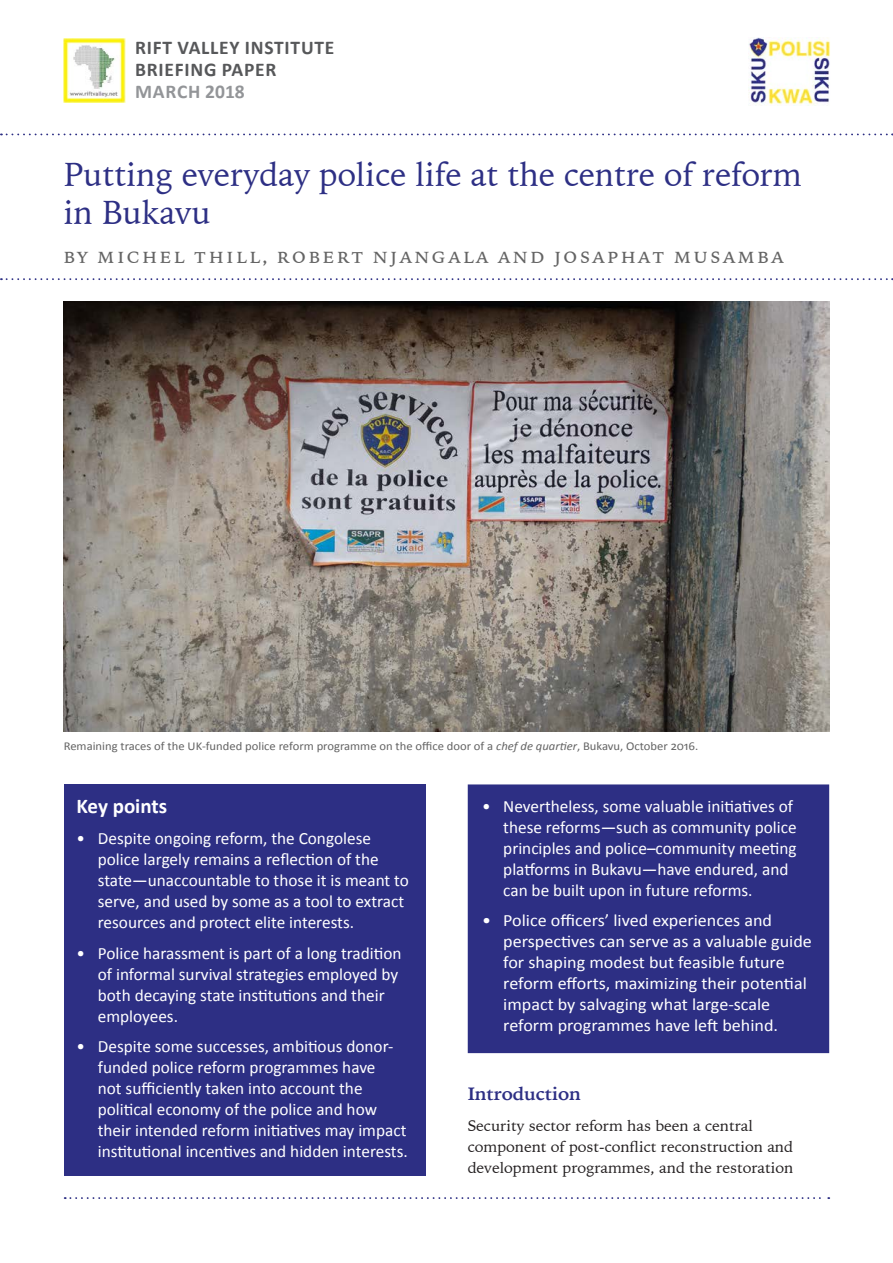
<style>
.page{position:relative;width:893px;height:1263px;background:#fff}
.page>*{position:absolute;margin:0;border:0;box-sizing:border-box;transform-origin:0 0}
.t1{font:33px/37.5px "Iowan Old Style BT Pro";color:#2d2f84}
.t2{font:21.75px "Iowan Old Style BT Pro";letter-spacing:.05em;color:#646464}
.Key_Points_heading{font:700 21px "Calibri";color:#fff}
.t3{font:700 19.5px/22.2px "Calibri";letter-spacing:.04em;color:#57585a}
.t4{font:700 19.5px "Calibri";letter-spacing:.03em;color:#939598}
.subhead_1{font:700 18px "Iowan Old Style";letter-spacing:-.005em;color:#2d2f84;scale:1.05 1}
.t5{font:17.25px/21px "Calibri";color:#fff}
.t6{font:17.25px/21px "Calibri";color:#fff;scale:1.05 1}
.body_text{font:15px/21px "Iowan Old Style BT Pro";color:#231f20;scale:1.05 1}
.t7{font:12px "Calibri";color:#646464;scale:1.05 1}
.s1{font-style:italic}
</style>
<div class="page">
<svg style="left:1px;top:278px;width:892px;height:2px"></svg>
<svg style="left:1px;top:134px;width:892px;height:1px"></svg>
<img style="left:64px;top:39px;width:61px;height:63px">
<svg style="left:65px;top:1197px;width:764px;height:2px"></svg>
<img style="left:749px;top:38px;width:81px;height:68px">
<div style="left:64px;top:784px;width:361px;height:392px;background:#2d2f84"></div>
<div style="left:468px;top:785px;width:360px;height:267px;background:#2d2f84"></div>
<div style="left:468px;top:784px;width:361px;height:269px;border:2px solid #2d2f84"></div>
<img style="left:64px;top:302px;width:765px;height:429px">
<p class="t3" style="left:135px;top:36px;width:201px">RIFT VALLEY INSTITUTE<br>BRIEFING PAPER</p>
<p class="t4" style="left:135px;top:79px;width:111px">MARCH 2018</p>
<h1 class="t1" style="left:64px;top:155px;width:739px">Putting everyday police life at the centre of reform in Bukavu</h1>
<p class="t2" style="left:63px;top:240px;width:723px">by michel thill, robert njangala and josaphat musamba</p>
<p class="t7" style="left:64px;top:738px;width:606px">Remaining traces of the UK-funded police reform programme on the office door of a <span class="s1">chef de quartier</span>, Bukavu, October 2016.</p>
<p class="Key_Points_heading" style="left:77px;top:792px;width:92px">Key points</p>
<p class="t5" style="left:98px;top:827px;width:313px;text-indent:-21px">• Despite ongoing reform, the Congolese police largely remains a reflection of the state—unaccountable to those it is meant to serve, and used by some as a tool to extract resources and protect elite interests.</p>
<p class="t5" style="left:98px;top:942px;width:305px;text-indent:-21px">• Police harassment is part of a long tradition of informal survival strategies employed by both decaying state institutions and their employees.</p>
<p class="t5" style="left:98px;top:1036px;width:311px;text-indent:-21px">• Despite some successes, ambitious donor&shy;funded police reform programmes have<br>not sufficiently taken into account the political economy of the police and how their intended reform initiatives may impact institutional incentives and hidden interests.</p>
<p class="t5" style="left:503px;top:795px;width:295px;text-indent:-21px">• Nevertheless, some valuable initiatives of these reforms—such as community police principles and police–community meeting platforms in Bukavu—have endured, and can be built upon in future reforms.</p>
<p class="t6" style="left:503px;top:910px;width:295px;text-indent:-21px">• Police officers’ lived experiences and perspectives can serve as a valuable guide for shaping modest but feasible future reform efforts, maximizing their potential impact by salvaging what large-scale reform programmes have left behind.</p>
<p class="subhead_1" style="left:468px;top:1077px;width:109px">Introduction</p>
<p class="body_text" style="left:468px;top:1115px;width:312px">Security sector reform has been a central component of post-conflict reconstruction and development programmes, and the restoration</p>
</div>
